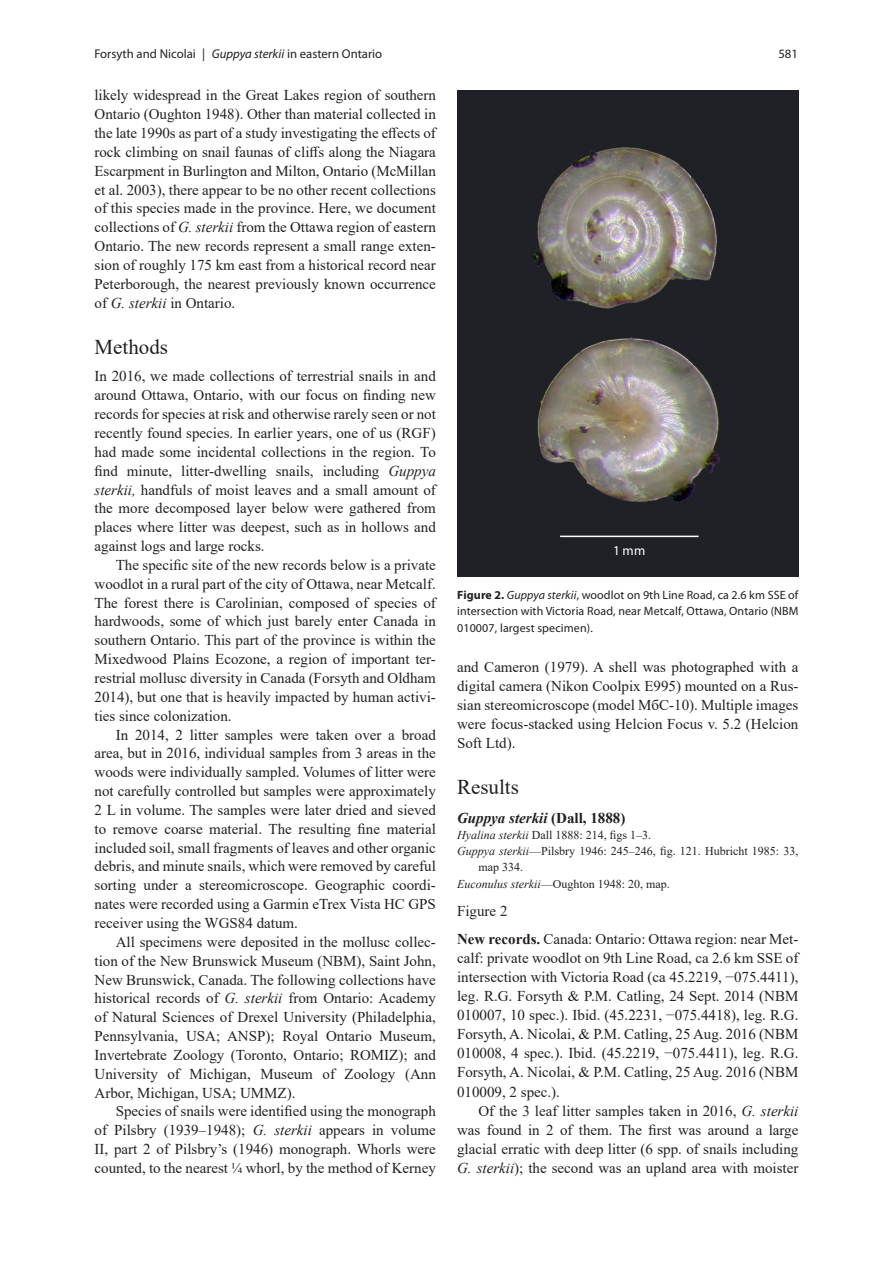
<style>
.page{position:relative;width:893px;height:1263px;background:#fff}
.page>*{position:absolute;margin:0;border:0;box-sizing:border-box;transform-origin:0 0}
.N_Head{font:21px "Times New Roman";color:#231f20}
.N_body_i{font:15px/18.9px "Times New Roman";color:#231f20;text-align:justify}
.N_body_nind{font:15px/18.9px "Times New Roman";color:#231f20;text-align:justify}
.N_body_nind-2{font:italic 700 15px "Times New Roman";color:#231f20}
.t1{font:13.5px "Myriad Pro";color:#fff}
.Running_Title{font:12.75px "Myriad Pro";color:#231f20}
.CAPTIONS{font:12px/16.5px "Myriad Pro";letter-spacing:.01em;color:#231f20;text-align:justify}
.N_ref{font:12px/16.2px "Times New Roman";color:#231f20}
.s1{font-style:italic}
.s2{font-weight:700}
.s3{font-style:normal}
</style>
<div class="page">
<img style="left:457px;top:90px;width:341px;height:487px">
<hr style="left:560px;top:536px;width:139px;height:1px;background:#fff">
<p class="Running_Title" style="left:94px;top:46px;width:289px">Forsyth and Nicolai | <span class="s1">Guppya sterkii</span> in eastern Ontario</p>
<p class="Running_Title" style="left:778px;top:46px;width:21px">581</p>
<p class="N_body_i" style="left:94px;top:85px;width:343px">likely widespread in the Great Lakes region of southern Ontario (Oughton 1948). Other than material collected in the late 1990s as part of a study investigating the effects of rock climbing on snail faunas of cliffs along the Niagara Escarpment in Burlington and Milton, Ontario (McMillan et al. 2003), there appear to be no other recent collections of this species made in the province. Here, we document collections of <span class="s1">G. sterkii</span> from the Ottawa region of eastern Ontario. The new records represent a small range exten&shy;sion of roughly 175 km east from a historical record near Peterborough, the nearest previously known occurrence of <span class="s1">G. sterkii</span> in Ontario.</p>
<p class="N_Head" style="left:94px;top:332px;width:75px">Methods</p>
<p class="N_body_nind" style="left:94px;top:366px;width:343px">In 2016, we made collections of terrestrial snails in and around Ottawa, Ontario, with our focus on finding new records for species at risk and otherwise rarely seen or not recently found species. In earlier years, one of us (RGF) had made some incidental collections in the region. To find minute, litter-dwelling snails, including <span class="s1">Guppya sterkii,</span> handfuls of moist leaves and a small amount of the more decomposed layer below were gathered from places where litter was deepest, such as in hollows and against logs and large rocks.</p>
<p class="N_body_i" style="left:94px;top:555px;width:343px;text-indent:21px">The specific site of the new records below is a private woodlot in a rural part of the city of Ottawa, near Metcalf.<br>The forest there is Carolinian, composed of species of hardwoods, some of which just barely enter Canada in southern Ontario. This part of the province is within the Mixedwood Plains Ecozone, a region of important ter&shy;restrial mollusc diversity in Canada (Forsyth and Oldham 2014), but one that is heavily impacted by human activi&shy;ties since colonization.</p>
<p class="N_body_i" style="left:94px;top:724px;width:343px;text-indent:21px">In 2014, 2 litter samples were taken over a broad area, but in 2016, individual samples from 3 areas in the woods were individually sampled. Volumes of litter were not carefully controlled but samples were approximately 2 L in volume. The samples were later dried and sieved to remove coarse material. The resulting fine material included soil, small fragments of leaves and other organic debris, and minute snails, which were removed by careful sorting under a stereomicroscope. Geographic coordi&shy;nates were recorded using a Garmin eTrex Vista HC GPS receiver using the WGS84 datum.</p>
<p class="N_body_i" style="left:94px;top:932px;width:343px;text-indent:21px">All specimens were deposited in the mollusc collec&shy;tion of the New Brunswick Museum (NBM), Saint John, New Brunswick, Canada. The following collections have historical records of <span class="s1">G. sterkii</span> from Ontario: Academy of Natural Sciences of Drexel University (Philadelphia, Pennsylvania, USA; ANSP); Royal Ontario Museum, Invertebrate Zoology (Toronto, Ontario; ROMIZ); and University of Michigan, Museum of Zoology (Ann Arbor, Michigan, USA; UMMZ).</p>
<p class="N_body_i" style="left:94px;top:1101px;width:343px;text-indent:21px">Species of snails were identified using the monograph of Pilsbry (1939–1948); <span class="s1">G. sterkii</span> appears in volume II, part 2 of Pilsbry’s (1946) monograph. Whorls were counted, to the nearest ¼ whorl, by the method of Kerney</p>
<p class="t1" style="left:613px;top:542px;width:34px">1 mm</p>
<p class="CAPTIONS" style="left:457px;top:586px;width:343px"><span class="s2">Figure 2.</span> <span class="s1">Guppya sterkii</span>, woodlot on 9th Line Road, ca 2.6 km SSE of intersection with Victoria Road, near Metcalf, Ottawa, Ontario (NBM 010007, largest specimen).</p>
<p class="N_body_i" style="left:457px;top:657px;width:343px">and Cameron (1979). A shell was photographed with a digital camera (Nikon Coolpix E995) mounted on a Rus&shy;sian stereomicroscope (model МбС-10). Multiple images were focus-stacked using Helcion Focus v. 5.2 (Helcion Soft Ltd).</p>
<p class="N_Head" style="left:457px;top:772px;width:63px">Results</p>
<p class="N_body_nind-2" style="left:457px;top:807px;width:170px">Guppya sterkii <span class="s3">(Dall, 1888)</span></p>
<p class="N_ref" style="left:457px;top:826px;width:195px"><span class="s1">Hyalina sterkii</span> Dall 1888: 214, figs 1–3.</p>
<p class="N_ref" style="left:478px;top:842px;width:322px;text-indent:-21px"><span class="s1">Guppya sterkii</span>—Pilsbry 1946: 245–246, fig. 121. Hubricht 1985: 33, map 334.</p>
<p class="N_ref" style="left:457px;top:875px;width:214px"><span class="s1">Euconulus sterkii</span>—Oughton 1948: 20, map.</p>
<p class="N_body_nind" style="left:457px;top:901px;width:52px">Figure 2</p>
<p class="N_body_nind" style="left:457px;top:929px;width:343px"><span class="s2">New records.</span> Canada: Ontario: Ottawa region: near Met&shy;calf: private woodlot on 9th Line Road, ca 2.6 km SSE of intersection with Victoria Road (ca 45.2219, −075.4411), leg. R.G. Forsyth &amp; P.M. Catling, 24 Sept. 2014 (NBM 010007, 10 spec.). Ibid. (45.2231, −075.4418), leg. R.G.<br>Forsyth, A. Nicolai, &amp; P.M. Catling, 25 Aug. 2016 (NBM 010008, 4 spec.). Ibid. (45.2219, −075.4411), leg. R.G.<br>Forsyth, A. Nicolai, &amp; P.M. Catling, 25 Aug. 2016 (NBM 010009, 2 spec.).</p>
<p class="N_body_i" style="left:457px;top:1101px;width:343px;text-indent:21px">Of the 3 leaf litter samples taken in 2016, <span class="s1">G. sterkii </span>was found in 2 of them. The first was around a large glacial erratic with deep litter (6 spp. of snails including <span class="s1">G. sterkii</span>); the second was an upland area with moister</p>
</div>
